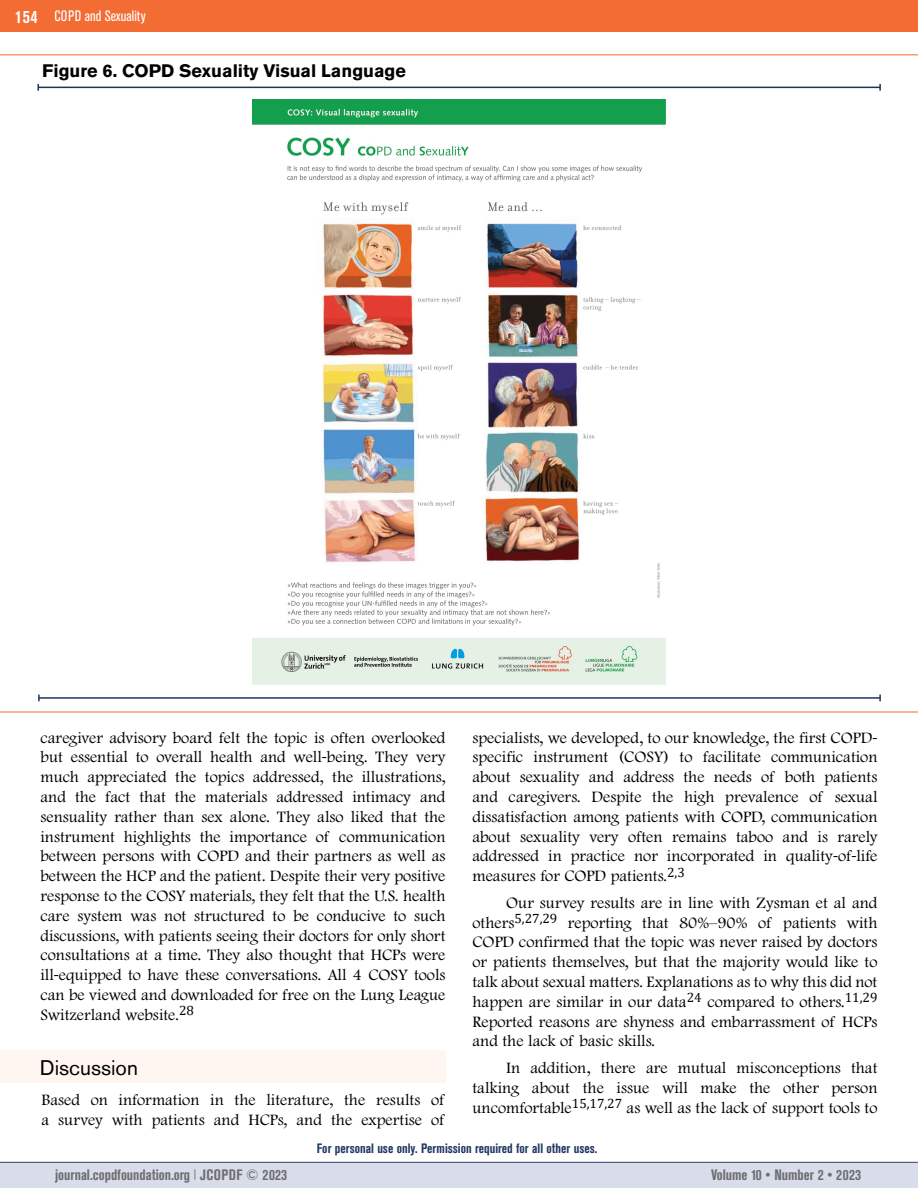
<style>
.page{position:relative;width:918px;height:1188px;background:#fff}
.page>*{position:absolute;margin:0;border:0;box-sizing:border-box;transform-origin:0 0}
.t1{font:21px "Akzidenz Grotesk BQ";color:#000101}
.t2{font:700 18px "Akzidenz Grotesk BE";color:#000}
.t3{font:300 16.5px/19.8px "Footlight MT Pro";color:#000;text-align:justify}
.t4{font:700 condensed 15px "Akzidenz Grotesk BE";color:#6d6e71}
.t5{font:condensed 15px "Akzidenz Grotesk BE";color:#fff}
.t6{font:700 condensed 13.5px "Akzidenz Grotesk BE";color:#213861}
.s1{font-weight:700;font-size:18px}
.s2{font-family:"Myriad Pro";font-weight:400}
</style>
<div class="page">
<div style="left:0;top:1162px;width:918px;height:26px;background:#d9dce9"></div>
<div style="left:0;top:0;width:918px;height:32px;background:#f36c33"></div>
<hr style="left:0;top:1162px;width:918px;height:1px;background:#34416b">
<hr style="left:0;top:55px;width:918px;height:1px;background:#f36c31">
<hr style="left:38px;top:87px;width:842px;height:1px;background:#1e345a">
<svg style="left:879px;top:84px;width:2px;height:7px"></svg>
<hr style="left:39px;top:697px;width:841px;height:2px;background:#1e345a">
<svg style="left:38px;top:695px;width:2px;height:6px"></svg>
<svg style="left:879px;top:695px;width:2px;height:6px"></svg>
<img style="left:252px;top:100px;width:414px;height:585px">
<hr style="left:0;top:712px;width:918px;height:1px;background:#f36c31">
<div style="left:0;top:1051px;width:446px;height:32px;background:#fff6f1"></div>
<p class="t5" style="left:15px;top:8px;width:132px"><span class="s1">154</span> COPD and Sexuality</p>
<p class="t2" style="left:42px;top:60px;width:365px">Figure 6. COPD Sexuality Visual Language</p>
<p class="t3" style="left:40px;top:728px;width:407px">caregiver advisory board felt the topic is often overlooked but essential to overall health and well<span class="s2">-</span>being. They very much appreciated the topics addressed, the illustrations, and the fact that the materials addressed intimacy and sensuality rather than sex alone. They also liked that the instrument highlights the importance of communication between persons with COPD and their partners as well as between the HCP and the patient. Despite their very positive response to the COSY materials, they felt that the U.S. health care system was not structured to be conducive to such discussions, with patients seeing their doctors for only short consultations at a time. They also thought that HCPs were ill<span class="s2">-</span>equipped to have these conversations. All 4 COSY tools can be viewed and downloaded for free on the Lung League Switzerland website.<sup>28</sup></p>
<p class="t1" style="left:40px;top:1055px;width:99px">Discussion</p>
<p class="t3" style="left:41px;top:1090px;width:405px">Based on information in the literature, the results of a survey with patients and HCPs, and the expertise of</p>
<p class="t3" style="left:472px;top:728px;width:407px">specialists, we developed, to our knowledge, the first COPD&shy;specific instrument (COSY) to facilitate communication about sexuality and address the needs of both patients and caregivers. Despite the high prevalence of sexual dissatisfaction among patients with COPD, communication about sexuality very often remains taboo and is rarely addressed in practice nor incorporated in quality<span class="s2">-</span>of<span class="s2">-</span>life measures for COPD patients.<sup>2,3</sup></p>
<p class="t3" style="left:472px;top:893px;width:407px;text-indent:34px">Our survey results are in line with Zysman et al and others<sup>5,27,29</sup> reporting that 80%–90% of patients with COPD confirmed that the topic was never raised by doctors or patients themselves, but that the majority would like to talk about sexual matters. Explanations as to why this did not happen are similar in our data<sup>24</sup> compared to others.<sup>11,29<br></sup>Reported reasons are shyness and embarrassment of HCPs and the lack of basic skills.</p>
<p class="t3" style="left:473px;top:1058px;width:407px;text-indent:34px">In addition, there are mutual misconceptions that talking about the issue will make the other person uncomfortable<sup>15,17,27</sup> as well as the lack of support tools to</p>
<p class="t6" style="left:317px;top:1141px;width:282px">For personal use only. Permission required for all other uses.</p>
<p class="t4" style="left:55px;top:1166px;width:234px">journal.copdfoundation.org <sup>|</sup> JCOPDF © 2023</p>
<p class="t4" style="left:711px;top:1166px;width:151px">Volume 10 • Number 2 • 2023</p>
</div>
